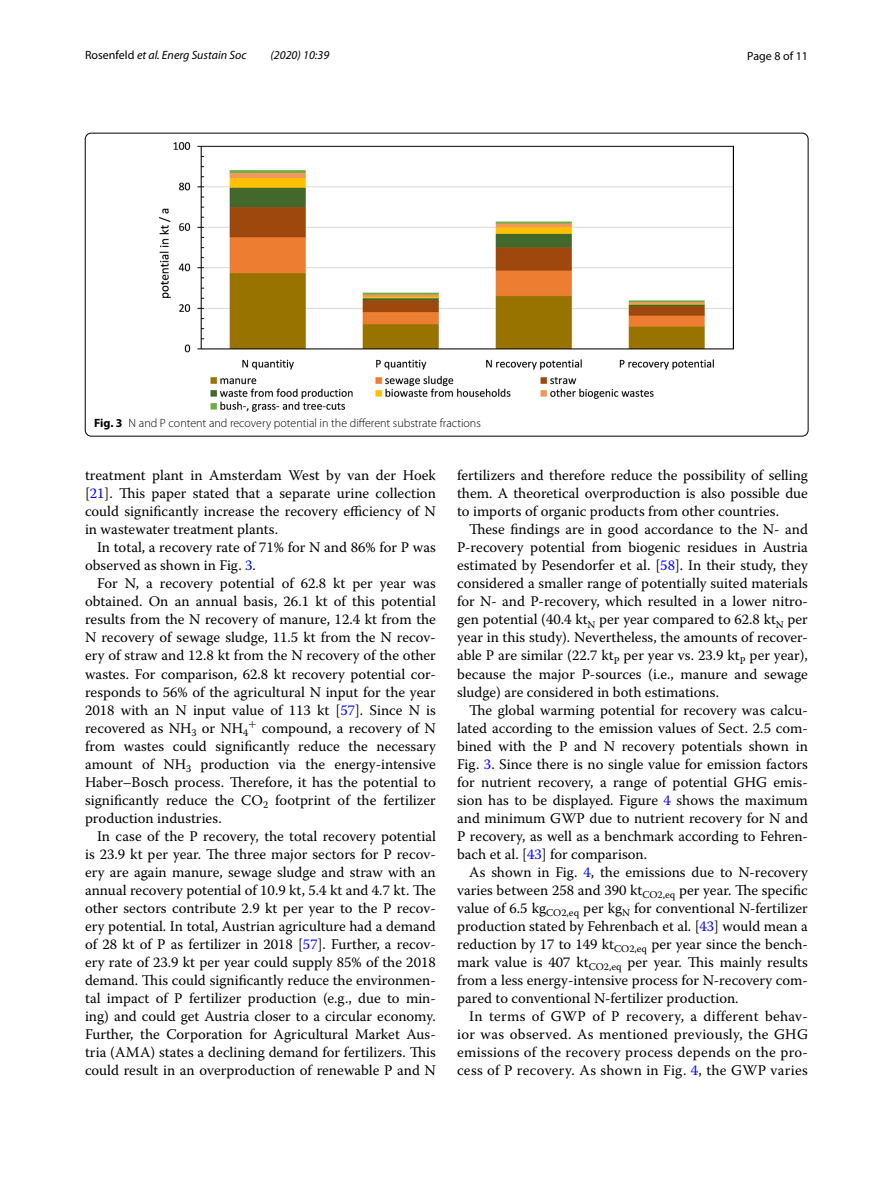
<style>
.page{position:relative;width:893px;height:1187px;background:#fff}
.page>*{position:absolute;margin:0;border:0;box-sizing:border-box;transform-origin:0 0}
.t1{font:14.7px/18px "Warnock Pro";color:#000;text-align:justify}
.t2{font:300 12px "Myriad Pro";color:#000}
.t3{font:italic 12px "Myriad Pro";color:#000}
.t4{font:12px "Myriad Pro";color:#000}
.s1{font-style:normal}
.s2{font-weight:700}
.s3{color:#00f}
</style>
<div class="page">
<img style="left:160px;top:142px;width:574px;height:269px">
<p class="t3" style="left:85px;top:48px;width:163px"><span class="s1">Rosenfeld</span> et al. Energ Sustain Soc</p>
<p class="t3" style="left:271px;top:48px;width:60px">(2020) 10:39</p>
<p class="t4" style="left:747px;top:48px;width:62px">Page 8 of 11</p>
<p class="t2" style="left:94px;top:416px;width:388px"><span class="s2">Fig. 3</span> N and P content and recovery potential in the different substrate fractions</p>
<p class="t1" style="left:85px;top:466px;width:352px">treatment plant in Amsterdam West by van der Hoek [<span class="s3">21</span>]. This paper stated that a separate urine collection could significantly increase the recovery efficiency of N in wastewater treatment plants.</p>
<p class="t1" style="left:85px;top:538px;width:352px;text-indent:12px">In total, a recovery rate of 71% for N and 86% for P was observed as shown in Fig. <span class="s3">3</span>.</p>
<p class="t1" style="left:85px;top:574px;width:352px;text-indent:12px">For N, a recovery potential of 62.8 kt per year was obtained. On an annual basis, 26.1 kt of this potential results from the N recovery of manure, 12.4 kt from the N recovery of sewage sludge, 11.5 kt from the N recov&shy;ery of straw and 12.8 kt from the N recovery of the other wastes. For comparison, 62.8 kt recovery potential cor&shy;responds to 56% of the agricultural N input for the year 2018 with an N input value of 113 kt [<span class="s3">57</span>]. Since N is recovered as NH<sub>3</sub> or NH<sub>4</sub><sup>+</sup> compound, a recovery of N from wastes could significantly reduce the necessary amount of NH<sub>3</sub> production via the energy-intensive Haber–Bosch process. Therefore, it has the potential to significantly reduce the CO<sub>2</sub> footprint of the fertilizer production industries.</p>
<p class="t1" style="left:85px;top:826px;width:352px;text-indent:12px">In case of the P recovery, the total recovery potential is 23.9 kt per year. The three major sectors for P recov&shy;ery are again manure, sewage sludge and straw with an annual recovery potential of 10.9 kt, 5.4 kt and 4.7 kt. The other sectors contribute 2.9 kt per year to the P recov&shy;ery potential. In total, Austrian agriculture had a demand of 28 kt of P as fertilizer in 2018 [<span class="s3">57</span>]. Further, a recov&shy;ery rate of 23.9 kt per year could supply 85% of the 2018 demand. This could significantly reduce the environmen&shy;tal impact of P fertilizer production (e.g., due to min&shy;ing) and could get Austria closer to a circular economy.<br>Further, the Corporation for Agricultural Market Aus&shy;tria (AMA) states a declining demand for fertilizers. This could result in an overproduction of renewable P and N</p>
<p class="t1" style="left:457px;top:466px;width:352px">fertilizers and therefore reduce the possibility of selling them. A theoretical overproduction is also possible due to imports of organic products from other countries.</p>
<p class="t1" style="left:457px;top:520px;width:352px;text-indent:12px">These findings are in good accordance to the N- and P-recovery potential from biogenic residues in Austria estimated by Pesendorfer et al. [<span class="s3">58</span>]. In their study, they considered a smaller range of potentially suited materials for N- and P-recovery, which resulted in a lower nitro&shy;gen potential (40.4 kt<sub>N</sub> per year compared to 62.8 kt<sub>N</sub> per year in this study). Nevertheless, the amounts of recover&shy;able P are similar (22.7 kt<sub>P</sub> per year vs. 23.9 kt<sub>P</sub> per year), because the major P-sources (i.e., manure and sewage sludge) are considered in both estimations.</p>
<p class="t1" style="left:457px;top:700px;width:352px;text-indent:12px">The global warming potential for recovery was calcu&shy;lated according to the emission values of Sect. 2.5 com&shy;bined with the P and N recovery potentials shown in Fig. <span class="s3">3</span>. Since there is no single value for emission factors for nutrient recovery, a range of potential GHG emis&shy;sion has to be displayed. Figure <span class="s3">4</span> shows the maximum and minimum GWP due to nutrient recovery for N and P recovery, as well as a benchmark according to Fehren&shy;bach et al. [<span class="s3">43</span>] for comparison.</p>
<p class="t1" style="left:457px;top:862px;width:352px;text-indent:12px">As shown in Fig. <span class="s3">4</span>, the emissions due to N-recovery varies between 258 and 390 kt<sub>CO2,eq</sub> per year. The specific value of 6.5 kg<sub>CO2,eq</sub> per kg<sub>N</sub> for conventional N-fertilizer production stated by Fehrenbach et al. [<span class="s3">43</span>] would mean a reduction by 17 to 149 kt<sub>CO2,eq</sub> per year since the bench&shy;mark value is 407 kt<sub>CO2,eq</sub> per year. This mainly results from a less energy-intensive process for N-recovery com&shy;pared to conventional N-fertilizer production.</p>
<p class="t1" style="left:457px;top:1006px;width:352px;text-indent:12px">In terms of GWP of P recovery, a different behav&shy;ior was observed. As mentioned previously, the GHG emissions of the recovery process depends on the pro&shy;cess of P recovery. As shown in Fig. <span class="s3">4</span>, the GWP varies</p>
</div>
